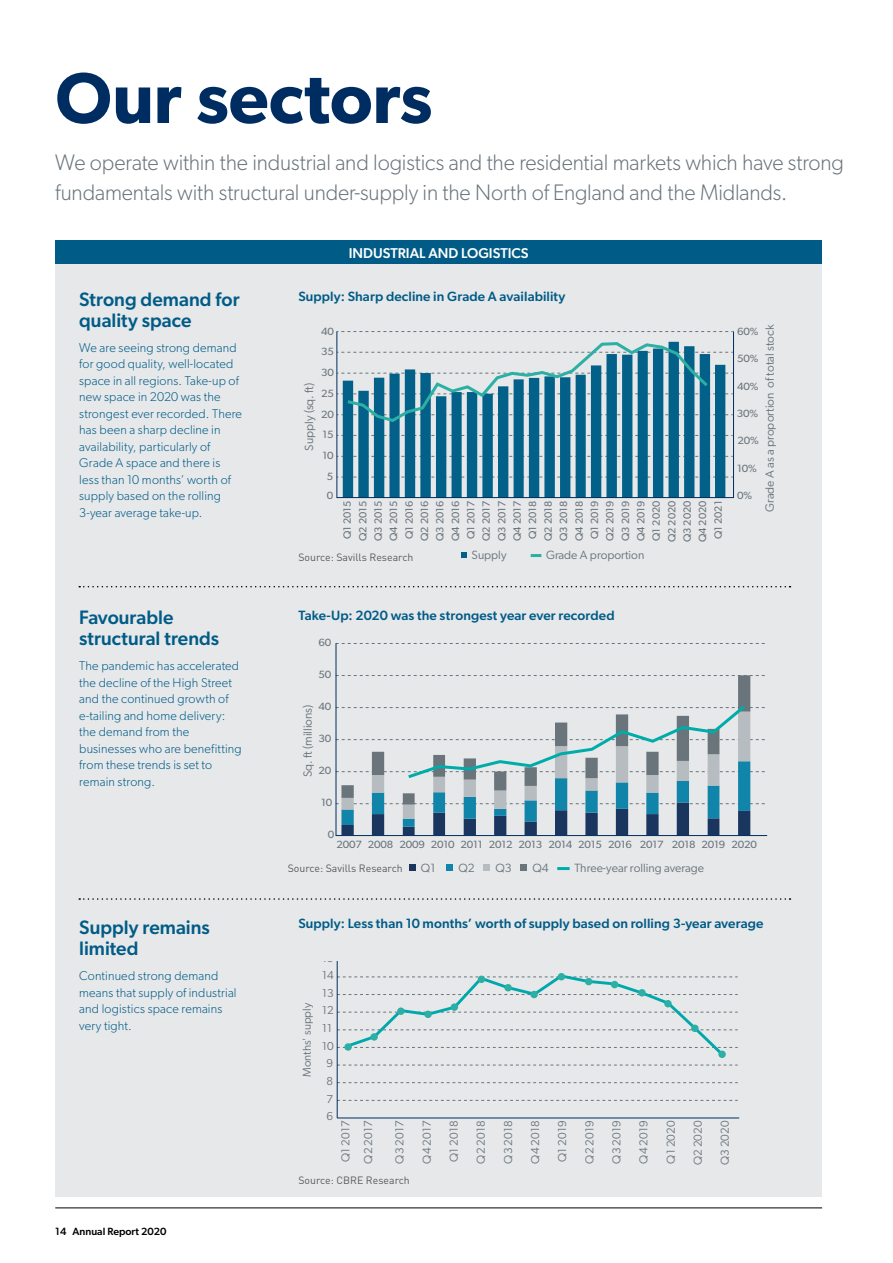
<style>
.page{position:relative;width:893px;height:1263px;background:#fff}
.page>*{position:absolute;margin:0;border:0;box-sizing:border-box;transform-origin:0 0}
.t1{font:600 72px "Gibson";letter-spacing:-.005em;color:#002d61}
.t2{font:300 22.5px/30px "Gibson";letter-spacing:-.005em;color:#6a747b}
.t3{font:500 19.5px/21px "Gibson";letter-spacing:.005em;color:#005b86}
.t4{font:500 14.25px "Gibson";color:#fff}
.t5{font:500 13.5px "Gibson";letter-spacing:.01em;color:#005b86}
.t6{font:300 12.75px/16.5px "Gibson";letter-spacing:.015em;color:#005b86}
.t7{font:12px "Gibson";color:#6a747b}
.t8{font:11.55px "Gibson";color:#6a747b}
.t9{font:10.5px/15.5px "Gibson";color:#6a747b;text-align:center}
.t10{font:10.5px "Gibson";color:#6a747b;scale:1.05 1}
.t11{font:10.5px "DIN";color:#58595b}
.t12{font:500 10.5px "Gibson";color:#000}
</style>
<div class="page">
<hr style="left:55px;top:1207px;width:767px;height:1px;background:#000">
<div style="left:55px;top:264px;width:767px;height:933px;background:#e6e8ea"></div>
<div style="left:55px;top:240px;width:767px;height:24px;background:#005b86"></div>
<svg style="left:343px;top:424px;width:382px;height:72px;fill:#036088"></svg>
<svg style="left:338px;top:341px;width:394px;height:83px"></svg>
<svg style="left:461px;top:552px;width:6px;height:6px"></svg>
<svg style="left:531px;top:554px;width:10px;height:3px"></svg>
<div style="left:336px;top:331px;width:398px;height:167px;border:1px solid #002e61"></div>
<svg style="left:335px;top:643px;width:433px;height:193px"></svg>
<div style="left:409px;top:864px;width:6px;height:7px;background:#1a365f"></div>
<div style="left:446px;top:864px;width:7px;height:7px;background:#1185a9"></div>
<div style="left:483px;top:864px;width:7px;height:7px;background:#b6bcc0"></div>
<div style="left:520px;top:864px;width:7px;height:7px;background:#6a747b"></div>
<svg style="left:557px;top:867px;width:13px;height:3px"></svg>
<svg style="left:338px;top:1100px;width:400px;height:1px"></svg>
<svg style="left:338px;top:1082px;width:400px;height:1px"></svg>
<svg style="left:338px;top:1065px;width:400px;height:1px"></svg>
<hr style="left:337px;top:1117px;width:402px;height:1px;background:#002e61">
<svg style="left:338px;top:973px;width:400px;height:85px"></svg>
<hr style="left:337px;top:961px;width:1px;height:157px;background:#002e61">
<div style="left:344px;top:1043px;width:8px;height:8px;background:#2cafa4;border-radius:50%"></div>
<div style="left:397px;top:1007px;width:8px;height:8px;background:#2cafa4;border-radius:50%"></div>
<div style="left:424px;top:1010px;width:8px;height:8px;background:#2cafa4;border-radius:50%"></div>
<div style="left:451px;top:1003px;width:7px;height:8px;background:#2cafa4;border-radius:50%"></div>
<div style="left:478px;top:975px;width:7px;height:8px;background:#2cafa4;border-radius:50%"></div>
<div style="left:504px;top:984px;width:8px;height:7px;background:#2cafa4;border-radius:50%"></div>
<div style="left:530px;top:991px;width:8px;height:7px;background:#2cafa4;border-radius:50%"></div>
<div style="left:558px;top:973px;width:7px;height:7px;background:#2cafa4;border-radius:50%"></div>
<div style="left:585px;top:978px;width:7px;height:7px;background:#2cafa4;border-radius:50%"></div>
<div style="left:611px;top:981px;width:7px;height:7px;background:#2cafa4;border-radius:50%"></div>
<div style="left:638px;top:989px;width:8px;height:7px;background:#2cafa4;border-radius:50%"></div>
<div style="left:664px;top:1000px;width:8px;height:7px;background:#2cafa4;border-radius:50%"></div>
<div style="left:691px;top:1024px;width:8px;height:8px;background:#2cafa4;border-radius:50%"></div>
<div style="left:718px;top:1050px;width:8px;height:8px;background:#2cafa4;border-radius:50%"></div>
<div style="left:370px;top:1033px;width:8px;height:8px;background:#2cafa4;border-radius:50%"></div>
<svg style="left:79px;top:586px;width:711px;height:1px"></svg>
<svg style="left:79px;top:898px;width:711px;height:2px"></svg>
<h1 class="t1" style="left:55px;top:55px;width:379px">Our sectors</h1>
<h2 class="t2" style="left:55px;top:147px;width:790px">We operate within the industrial and logistics and the residential markets which have strong fundamentals with structural under-supply in the North of England and the Midlands.</h2>
<h3 class="t3" style="left:79px;top:288px;width:162px">Strong demand for quality space</h3>
<p class="t6" style="left:79px;top:339px;width:164px">We are seeing strong demand for good quality, well-located space in all regions. Take-up of new space in 2020 was the strongest ever recorded. There has been a sharp decline in availability, particularly of<br>Grade A space and there is less than 10 months’ worth of supply based on the rolling<br>3-year average take-up.</p>
<h3 class="t3" style="left:79px;top:607px;width:142px">Favourable structural trends</h3>
<p class="t6" style="left:79px;top:658px;width:164px">The pandemic has accelerated the decline of the High Street and the continued growth of e-tailing and home delivery: the demand from the businesses who are benefitting from these trends is set to remain strong.</p>
<h3 class="t3" style="left:79px;top:916px;width:132px">Supply remains limited</h3>
<p class="t6" style="left:79px;top:967px;width:159px">Continued strong demand means that supply of industrial and logistics space remains very tight.</p>
<p class="t12" style="left:55px;top:1225px;width:113px">14 Annual Report 2020</p>
<p class="t4" style="left:349px;top:244px;width:181px">INDUSTRIAL AND LOGISTICS</p>
<p class="t5" style="left:298px;top:288px;width:269px">Supply: Sharp decline in Grade A availability</p>
<p class="t10" style="left:321px;top:325px;width:14px">40</p>
<p class="t10" style="left:321px;top:345px;width:14px">35</p>
<p class="t10" style="left:321px;top:366px;width:14px">30</p>
<p class="t7" style="left:302px;top:451px;width:69px;rotate:-90deg">Supply (sq. )</p>
<p class="t10" style="left:321px;top:387px;width:14px">25</p>
<p class="t10" style="left:321px;top:408px;width:14px">20</p>
<p class="t10" style="left:323px;top:428px;width:12px">15</p>
<p class="t10" style="left:323px;top:449px;width:12px">10</p>
<p class="t10" style="left:327px;top:470px;width:8px">5</p>
<p class="t10" style="left:327px;top:489px;width:8px">0</p>
<p class="t9" style="left:339px;top:542px;width:43px;rotate:-90deg">Q1 2015<br>Q2 2015<br>Q3 2015<br>Q4 2015<br>Q1 2016<br>Q2 2016<br>Q3 2016<br>Q4 2016<br>Q1 2017<br>Q2 2017<br>Q3 2017<br>Q4 2017<br>Q1 2018<br>Q2 2018<br>Q3 2018<br>Q4 2018<br>Q1 2019<br>Q2 2019<br>Q3 2019<br>Q4 2019<br>Q1 2020<br>Q2 2020<br>Q3 2020<br>Q4 2020<br>Q1 2021</p>
<p class="t11" style="left:298px;top:551px;width:116px">Source: Savills Research</p>
<p class="t7" style="left:472px;top:547px;width:36px">Supply</p>
<p class="t7" style="left:546px;top:547px;width:100px">Grade A proportion</p>
<p class="t7" style="left:762px;top:512px;width:189px;rotate:-90deg">Grade A as a proportion of total stock</p>
<p class="t10" style="left:737px;top:325px;width:22px">60%</p>
<p class="t10" style="left:737px;top:352px;width:22px">50%</p>
<p class="t10" style="left:737px;top:380px;width:22px">40%</p>
<p class="t10" style="left:737px;top:407px;width:22px">30%</p>
<p class="t10" style="left:737px;top:434px;width:22px">20%</p>
<p class="t10" style="left:737px;top:462px;width:20px">10%</p>
<p class="t10" style="left:737px;top:489px;width:16px">0%</p>
<p class="t5" style="left:298px;top:607px;width:318px">Take-Up: 2020 was the strongest year ever recorded</p>
<p class="t10" style="left:319px;top:636px;width:14px">60</p>
<p class="t10" style="left:319px;top:668px;width:14px">50</p>
<p class="t10" style="left:319px;top:700px;width:14px">40</p>
<p class="t7" style="left:301px;top:777px;width:74px;rotate:-90deg">Sq. (millions)</p>
<p class="t10" style="left:319px;top:732px;width:14px">30</p>
<p class="t10" style="left:319px;top:764px;width:14px">20</p>
<p class="t10" style="left:321px;top:796px;width:12px">10</p>
<p class="t10" style="left:328px;top:828px;width:8px">0</p>
<p class="t10" style="left:336px;top:838px;width:402px">2007 2008 2009 2010 2011 2012 2013 2014 2015 2016 2017 2018 2019 2020</p>
<p class="t11" style="left:288px;top:861px;width:116px">Source: Savills Research</p>
<p class="t7" style="left:421px;top:860px;width:16px">Q1</p>
<p class="t7" style="left:458px;top:860px;width:18px">Q2</p>
<p class="t7" style="left:495px;top:860px;width:18px">Q3</p>
<p class="t7" style="left:532px;top:860px;width:18px">Q4</p>
<p class="t7" style="left:574px;top:861px;width:131px">Three-year rolling average</p>
<p class="t5" style="left:298px;top:915px;width:467px">Supply: Less than 10 months’ worth of supply based on rolling 3-year average</p>
<p class="t8" style="left:322px;top:950px;width:13px">15</p>
<p class="t8" style="left:322px;top:968px;width:13px">14</p>
<p class="t8" style="left:300px;top:1077px;width:76px;rotate:-90deg">Months' supply</p>
<p class="t8" style="left:322px;top:986px;width:13px">13</p>
<p class="t8" style="left:322px;top:1003px;width:13px">12</p>
<p class="t8" style="left:322px;top:1021px;width:11px">11</p>
<p class="t8" style="left:322px;top:1039px;width:13px">10</p>
<p class="t8" style="left:326px;top:1056px;width:8px">9</p>
<p class="t8" style="left:326px;top:1074px;width:8px">8</p>
<p class="t8" style="left:326px;top:1092px;width:8px">7</p>
<p class="t8" style="left:326px;top:1109px;width:8px">6</p>
<p class="t8" style="left:361px;top:1163px;width:44px;rotate:-90deg">Q2 2017</p>
<p class="t8" style="left:393px;top:1163px;width:44px;rotate:-90deg">Q3 2017</p>
<p class="t8" style="left:420px;top:1163px;width:44px;rotate:-90deg">Q4 2017</p>
<p class="t8" style="left:447px;top:1162px;width:42px;rotate:-90deg">Q1 2018</p>
<p class="t8" style="left:474px;top:1163px;width:44px;rotate:-90deg">Q2 2018</p>
<p class="t8" style="left:501px;top:1163px;width:44px;rotate:-90deg">Q3 2018</p>
<p class="t8" style="left:528px;top:1163px;width:44px;rotate:-90deg">Q4 2018</p>
<p class="t8" style="left:555px;top:1162px;width:42px;rotate:-90deg">Q1 2019</p>
<p class="t8" style="left:582px;top:1163px;width:44px;rotate:-90deg">Q2 2019</p>
<p class="t8" style="left:609px;top:1163px;width:44px;rotate:-90deg">Q3 2019</p>
<p class="t8" style="left:637px;top:1163px;width:44px;rotate:-90deg">Q4 2019</p>
<p class="t8" style="left:664px;top:1163px;width:44px;rotate:-90deg">Q1 2020</p>
<p class="t8" style="left:691px;top:1165px;width:46px;rotate:-90deg">Q2 2020</p>
<p class="t8" style="left:718px;top:1165px;width:46px;rotate:-90deg">Q3 2020</p>
<p class="t11" style="left:298px;top:1173px;width:113px">Source: CBRE Research</p>
<p class="t8" style="left:338px;top:1162px;width:42px;rotate:-90deg">Q1 2017</p>
</div>
